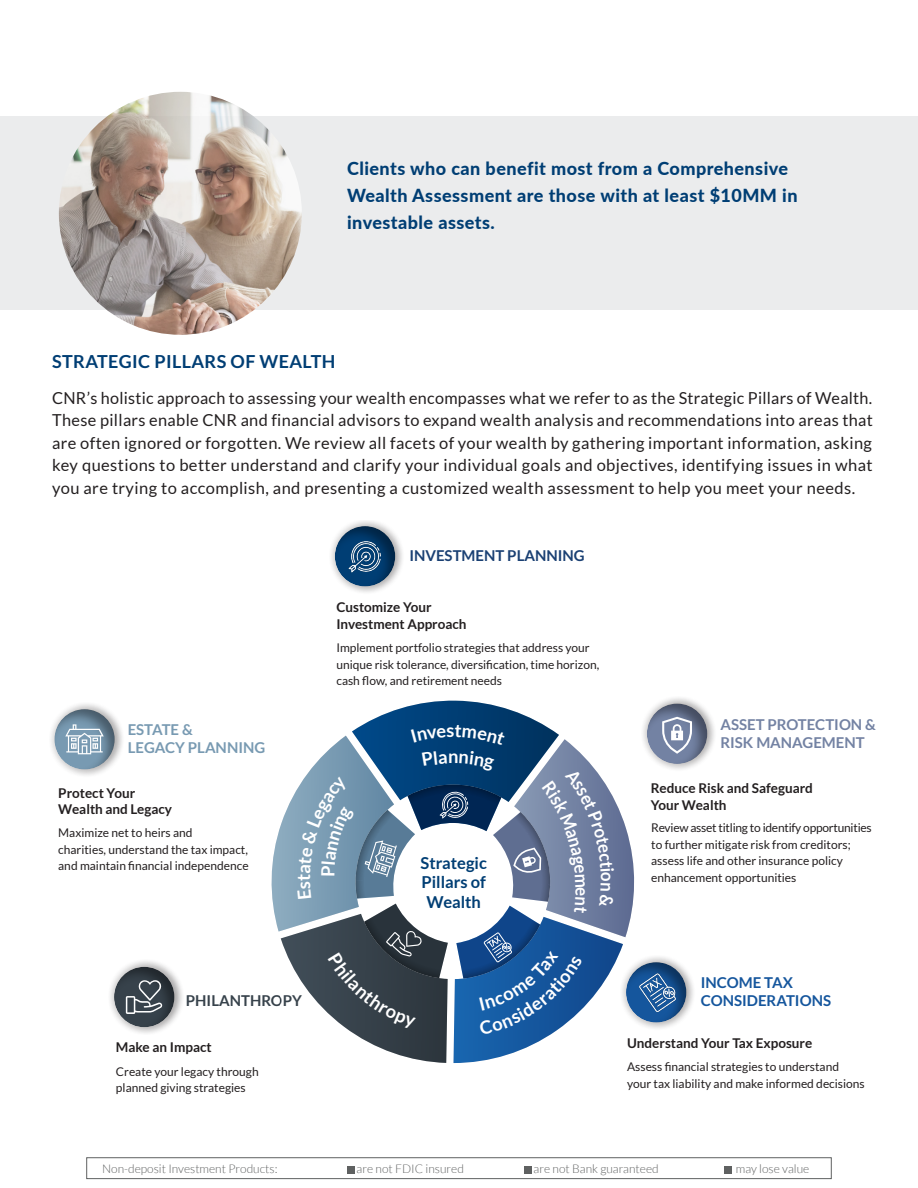
<style>
.page{position:relative;width:918px;height:1188px;background:#fff}
.page>*{position:absolute;margin:0;border:0;box-sizing:border-box;transform-origin:0 0}
.t1{font:700 18.3px "Lato";color:#fff}
.Body_Text{font:800 18px/27px "Lato";letter-spacing:.025em;color:#003e74}
.Body_Text-2{font:700 18px "Lato";letter-spacing:.02em;color:#003e74}
.Text{font:16.5px/22.5px "Lato";letter-spacing:.025em;color:#231f20;text-align:justify}
.t2{font:700 16.5px/19.8px "Lato";color:#003e74;text-align:center}
.SP_Subtitle{font:700 15px/18px "Lato";color:#7382a3}
.SP_Subtitle-2{font:700 15px "Lato";color:#15569d}
.SP_Subtitle-3{font:700 15px "Lato";color:#789ab2}
.SP_Subtitle-4{font:700 15px "Lato";color:#1a4073}
.SP_Subtitle-5{font:700 15px "Lato";color:#37424b}
.Strategic_Pillar_Tit{font:700 13.5px/16.5px "Lato";color:#231f20}
.SP_Subtitle-6{font:700 13.5px "Lato";color:#231f20}
.Strategic_Pillar_Tit-2{font:12px/16.5px "Lato";color:#231f20}
.SP_Subtitle-7{font:12px/16.5px "Lato";color:#231f20}
.t3{font:300 12px "Lato";color:#5f6161}
</style>
<div class="page">
<div style="left:86px;top:1157px;width:746px;height:22px;border:1px solid #5f6161"></div>
<div style="left:347px;top:1167px;width:7px;height:7px;background:#5f6161"></div>
<div style="left:525px;top:1167px;width:7px;height:7px;background:#5f6161"></div>
<div style="left:725px;top:1167px;width:7px;height:7px;background:#5f6161"></div>
<div style="left:105px;top:958px;width:79px;height:78px;background:#fff;opacity:.75"></div>
<div style="left:114px;top:964px;width:63px;height:64px;background:#231f20;opacity:.46"></div>
<svg style="left:126px;top:980px;width:37px;height:34px"></svg>
<div style="left:326px;top:517px;width:78px;height:79px;background:#fff;opacity:.75"></div>
<div style="left:335px;top:524px;width:63px;height:63px;background:#231f20;opacity:.46"></div>
<img style="left:348px;top:539px;width:34px;height:34px">
<div style="left:617px;top:953px;width:79px;height:79px;background:#fff;opacity:.75"></div>
<div style="left:626px;top:960px;width:63px;height:63px;background:#231f20;opacity:.46"></div>
<div style="left:638px;top:694px;width:78px;height:79px;background:#fff;opacity:.75"></div>
<div style="left:647px;top:701px;width:63px;height:63px;background:#231f20;opacity:.46"></div>
<svg style="left:662px;top:717px;width:30px;height:37px"></svg>
<div style="left:45px;top:353px;width:828px;height:167px;background:#fff"></div>
<div style="left:0;top:117px;width:918px;height:193px;background:#ebeced"></div>
<img style="left:59px;top:92px;width:243px;height:243px;border-radius:121px">
<div style="left:45px;top:700px;width:79px;height:79px;background:#fff;opacity:.75"></div>
<div style="left:54px;top:707px;width:63px;height:63px;background:#231f20;opacity:.46"></div>
<svg style="left:65px;top:724px;width:39px;height:30px"></svg>
<img style="left:638px;top:974px;width:38px;height:39px">
<svg style="left:271px;top:700px;width:366px;height:363px"></svg>
<p class="Body_Text" style="left:347px;top:155px;width:452px">Clients who can benefit most from a Comprehensive<br>Wealth Assessment are those with at least $10MM in investable assets.</p>
<p class="Body_Text-2" style="left:52px;top:351px;width:285px">STRATEGIC PILLARS OF WEALTH</p>
<p class="Text" style="left:52px;top:386px;width:822px">CNR’s holistic approach to assessing your wealth encompasses what we refer to as the Strategic Pillars of Wealth.<br>These pillars enable CNR and financial advisors to expand wealth analysis and recommendations into areas that are often ignored or forgotten. We review all facets of your wealth by gathering important information, asking key questions to better understand and clarify your individual goals and objectives, identifying issues in what you are trying to accomplish, and presenting a customized wealth assessment to help you meet your needs.</p>
<p class="SP_Subtitle-4" style="left:409px;top:547px;width:177px">INVESTMENT PLANNING</p>
<p class="SP_Subtitle-3" style="left:128px;top:721px;width:67px">ESTATE &amp;</p>
<p class="SP_Subtitle-3" style="left:128px;top:739px;width:139px">LEGACY PLANNING</p>
<p class="Strategic_Pillar_Tit" style="left:58px;top:784px;width:78px">Protect Your</p>
<p class="Strategic_Pillar_Tit" style="left:58px;top:801px;width:115px">Wealth and Legacy</p>
<p class="Strategic_Pillar_Tit-2" style="left:58px;top:825px;width:192px">Maximize net to heirs and<br>charities, understand the tax impact, and maintain financial independence</p>
<p class="SP_Subtitle-6" style="left:336px;top:600px;width:97px">Customize Your</p>
<p class="SP_Subtitle-6" style="left:336px;top:616px;width:132px">Investment Approach</p>
<p class="SP_Subtitle-7" style="left:336px;top:639px;width:264px">Implement portfolio strategies that address your unique risk tolerance, diversification, time horizon, cash flow, and retirement needs</p>
<p class="t1" style="left:448px;top:746px;width:12px">n</p>
<p class="t1" style="left:293px;top:881px;width:9px;rotate:-90deg">t</p>
<p class="t2" style="left:421px;top:852px;width:68px">Strategic<br>Pillars of<br>Wealth</p>
<p class="SP_Subtitle-5" style="left:186px;top:992px;width:118px">PHILANTHROPY</p>
<p class="SP_Subtitle-6" style="left:116px;top:1040px;width:97px">Make an Impact</p>
<p class="SP_Subtitle-7" style="left:116px;top:1063px;width:144px">Create your legacy through planned giving strategies</p>
<p class="SP_Subtitle" style="left:720px;top:715px;width:157px">ASSET PROTECTION &amp;<br>RISK MANAGEMENT</p>
<p class="Strategic_Pillar_Tit" style="left:651px;top:780px;width:164px">Reduce Risk and Safeguard<br>Your Wealth</p>
<p class="Strategic_Pillar_Tit-2" style="left:651px;top:820px;width:222px">Review asset titling to identify opportunities to further mitigate risk from creditors; assess life and other insurance policy enhancement opportunities</p>
<p class="SP_Subtitle-2" style="left:701px;top:974px;width:94px">INCOME TAX</p>
<p class="SP_Subtitle-2" style="left:701px;top:992px;width:132px">CONSIDERATIONS</p>
<p class="Strategic_Pillar_Tit" style="left:627px;top:1035px;width:187px">Understand Your Tax Exposure</p>
<p class="Strategic_Pillar_Tit-2" style="left:627px;top:1059px;width:239px">Assess financial strategies to understand your tax liability and make informed decisions</p>
<p class="t3" style="left:102px;top:1162px;width:177px">Non-deposit Investment Products:</p>
<p class="t3" style="left:347px;top:1162px;width:118px">• are not FDIC insured</p>
<p class="t3" style="left:524px;top:1162px;width:136px">• are not Bank guaranteed</p>
<p class="t3" style="left:727px;top:1162px;width:84px">• may lose value</p>
</div>
